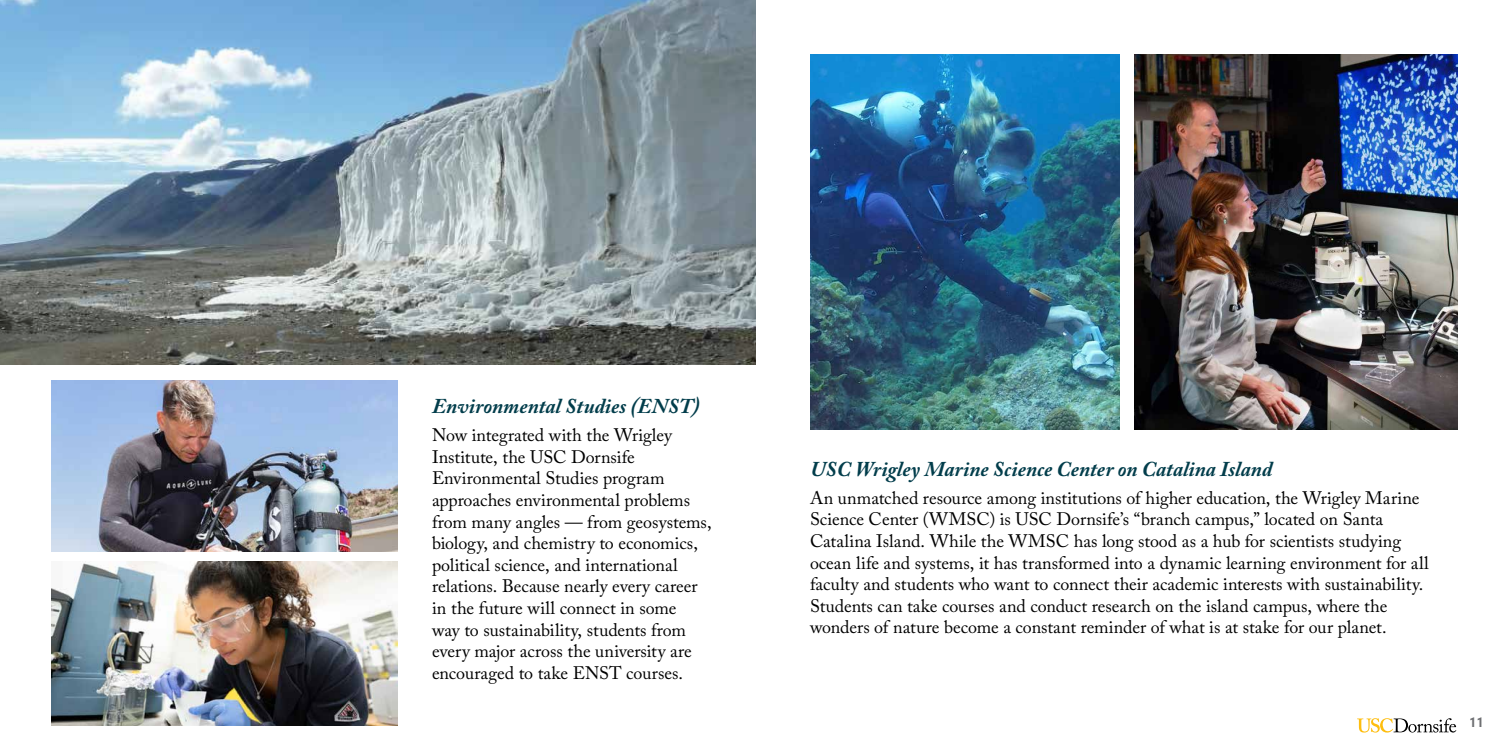
<style>
.page{position:relative;width:1512px;height:756px;background:#fff}
.page>*{position:absolute;margin:0;border:0;box-sizing:border-box;transform-origin:0 0}
.t1{font:italic 700 21px "Adobe Caslon Pro";letter-spacing:.005em;color:#023d4b}
.t2{font:18px/21.6px "Adobe Caslon Pro";letter-spacing:-.005em;color:#000}
.t3{font:700 13.5px "Roboto Condensed";color:#6d6e71}
</style>
<div class="page">
<svg style="left:1357px;top:718px;width:99px;height:15px"></svg>
<img style="left:810px;top:54px;width:310px;height:376px">
<img style="left:1134px;top:54px;width:324px;height:376px">
<img style="left:52px;top:562px;width:345px;height:163px">
<img style="left:0;top:0;width:756px;height:364px">
<img style="left:52px;top:380px;width:345px;height:171px">
<p class="t1" style="left:432px;top:393px;width:269px">Environmental Studies (ENST)</p>
<p class="t2" style="left:432px;top:424px;width:281px">Now integrated with the Wrigley Institute, the USC Dornsife Environmental Studies program approaches environmental problems from many angles — from geosystems, biology, and chemistry to economics, political science, and international relations. Because nearly every career in the future will connect in some<br>way to sustainability, students from every major across the university are encouraged to take ENST courses.</p>
<p class="t1" style="left:810px;top:456px;width:464px">USC Wrigley Marine Science Center on Catalina Island</p>
<p class="t2" style="left:810px;top:487px;width:620px">An unmatched resource among institutions of higher education, the Wrigley Marine Science Center (WMSC) is USC Dornsife’s “branch campus,” located on Santa Catalina Island. While the WMSC has long stood as a hub for scientists studying ocean life and systems, it has transformed into a dynamic learning environment for all faculty and students who want to connect their academic interests with sustainability.<br>Students can take courses and conduct research on the island campus, where the wonders of nature become a constant reminder of what is at stake for our planet.</p>
<p class="t3" style="left:1470px;top:713px;width:16px">11</p>
</div>
